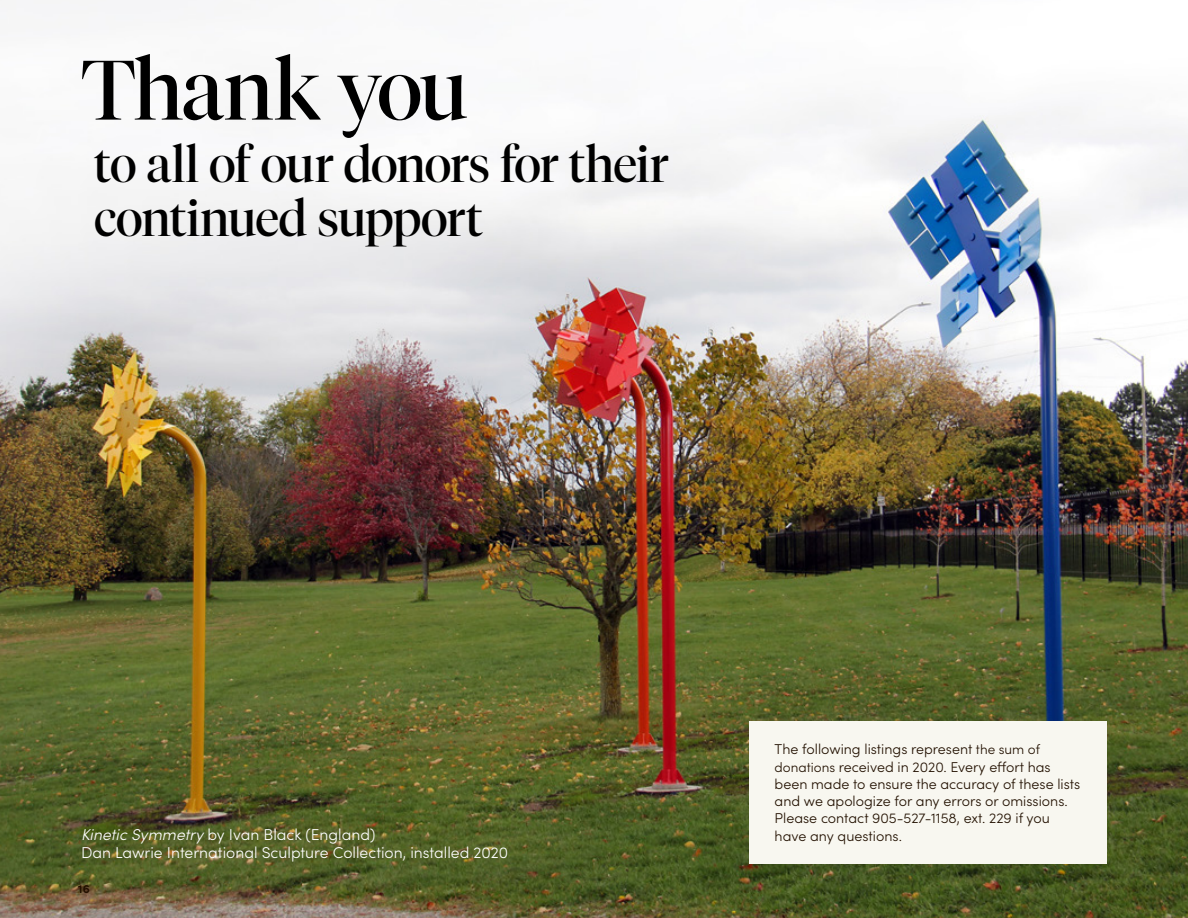
<style>
.page{position:relative;width:1188px;height:918px;background:#fff}
.page>*{position:absolute;margin:0;border:0;box-sizing:border-box;transform-origin:0 0}
.t1{font:83.85px "Tiempos Fine";letter-spacing:-.025em;color:#000}
.t2{font:49.5px/54px "Tiempos Fine";letter-spacing:-.02em;color:#000}
.t3{font:300 15.75px/18px "Sofia Pro";color:#fff}
.t4{font:300 14.25px/17.2px "Sofia Pro";color:#221000}
.t5{font:700 12px "Sofia Pro";color:#221000}
.s1{font-style:italic}
.s2{font-size:13.5px}
</style>
<div class="page">
<img style="left:0;top:0;width:1188px;height:918px">
<div style="left:750px;top:721px;width:357px;height:143px;background:#f8f7f0"></div>
<h1 class="t1" style="left:81px;top:40px;width:388px">Thank you</h1>
<h2 class="t2" style="left:94px;top:137px;width:576px">to all of our donors for their continued support</h2>
<p class="t3" style="left:81px;top:825px;width:429px"><span class="s1">Kinetic Symmetry</span> by Ivan Black (England)<br>Dan Lawrie International Sculpture Collection, installed 2020</p>
<p class="t5" style="left:78px;top:880px;width:14px">16</p>
<p class="t4" style="left:775px;top:740px;width:307px">The following listings represent <span class="s2">the sum of donations</span> received in 2020. Every effort has been made to ensure the accuracy of these lists and we apologize for any errors or omissions.<br>Please contact 905-527-1158, ext. 229 if you have any questions.</p>
</div>
